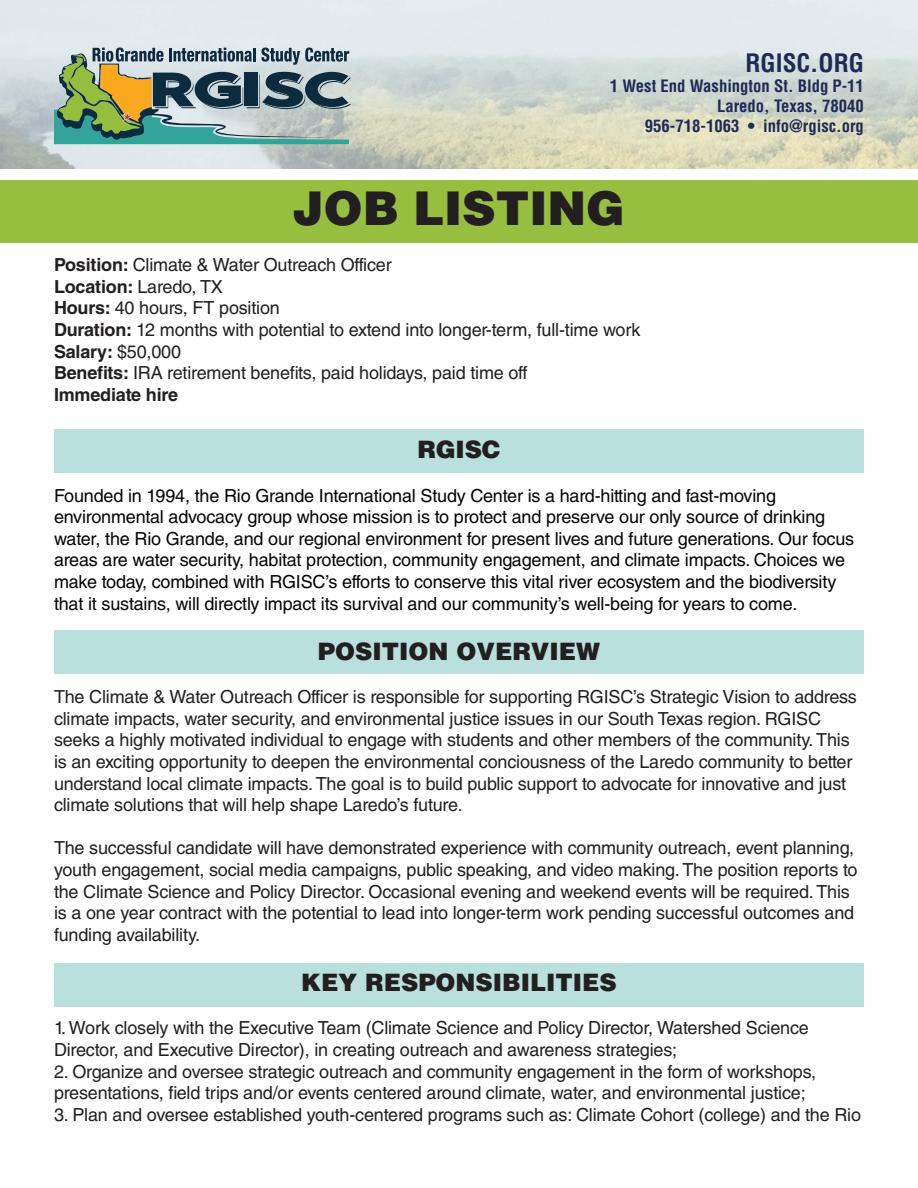
<style>
.page{position:relative;width:918px;height:1188px;background:#fff}
.page>*{position:absolute;margin:0;border:0;box-sizing:border-box;transform-origin:0 0}
.t1{font:900 46.5px "Helvetica LT Std";color:#231f20}
.t2{font:700 condensed 24.75px "Helvetica LT Std";color:#1f2a57}
.t3{font:900 24px "Helvetica LT Std";color:#231f20}
.Normal__Web{font:18px/21.6px "Helvetica LT Std";letter-spacing:-.01em;color:#231f20}
.t4{font:18px/21.6px "Helvetica LT Std";letter-spacing:-.01em;color:#050505}
.t5{font:700 18px "Helvetica LT Std";letter-spacing:-.01em;color:#231f20}
.t6{font:700 condensed 16.65px "Helvetica LT Std";color:#1f2a57}
.s1{font-weight:700}
.s2{font-weight:400}
</style>
<div class="page">
<div style="left:54px;top:963px;width:810px;height:44px;background:#b9e0dc"></div>
<div style="left:54px;top:430px;width:810px;height:43px;background:#b9e0dc"></div>
<div style="left:54px;top:630px;width:810px;height:44px;background:#b9e0dc"></div>
<div style="left:0;top:181px;width:918px;height:62px;background:#96be3f"></div>
<img style="left:0;top:0;width:918px;height:168px">
<svg style="left:54px;top:48px;width:297px;height:96px;background:#849c8f"></svg>
<p class="t2" style="left:745px;top:47px;width:120px">RGISC.ORG</p>
<p class="t6" style="left:610px;top:75px;width:256px">1 West End Washington St. Bldg P-11</p>
<p class="t6" style="left:717px;top:95px;width:148px">Laredo, Texas, 78040</p>
<p class="t6" style="left:645px;top:115px;width:221px">956-718-1063 • info@rgisc.org</p>
<p class="t1" style="left:293px;top:178px;width:334px">JOB LISTING</p>
<p class="Normal__Web" style="left:54px;top:254px;width:339px"><span class="s1">Position:</span> Climate &amp; Water Outreach Officer</p>
<p class="t5" style="left:54px;top:275px;width:170px">Location: <span class="s2">Laredo, TX</span></p>
<p class="Normal__Web" style="left:54px;top:297px;width:227px"><span class="s1">Hours:</span> 40 hours, FT position</p>
<p class="Normal__Web" style="left:54px;top:319px;width:588px"><span class="s1">Duration:</span> 12 months with potential to extend into longer-term, full-time work</p>
<p class="t5" style="left:54px;top:340px;width:129px">Salary: <span class="s2">$50,000</span></p>
<p class="Normal__Web" style="left:54px;top:362px;width:475px"><span class="s1">Benefits:</span> IRA retirement benefits, paid holidays, paid time off</p>
<p class="t5" style="left:54px;top:383px;width:126px">Immediate hire</p>
<p class="t3" style="left:417px;top:434px;width:85px">RGISC</p>
<p class="t4" style="left:54px;top:484px;width:802px">Founded in 1994, the Rio Grande International Study Center is a hard-hitting and fast-moving environmental advocacy group whose mission is to protect and preserve our only source of drinking water, the Rio Grande, and our regional environment for present lives and future generations. Our focus areas are water security, habitat protection, community engagement, and climate impacts. Choices we make today, combined with RGISC’s efforts to conserve this vital river ecosystem and the biodiversity that it sustains, will directly impact its survival and our community’s well-being for years to come.</p>
<p class="t3" style="left:318px;top:636px;width:284px">POSITION OVERVIEW</p>
<p class="Normal__Web" style="left:54px;top:686px;width:804px">The Climate &amp; Water Outreach Officer is responsible for supporting RGISC’s Strategic Vision to address climate impacts, water security, and environmental justice issues in our South Texas region. RGISC seeks a highly motivated individual to engage with students and other members of the community. This is an exciting opportunity to deepen the environmental conciousness of the Laredo community to better understand local climate impacts. The goal is to build public support to advocate for innovative and just climate solutions that will help shape Laredo’s future.</p>
<p class="Normal__Web" style="left:54px;top:837px;width:805px">The successful candidate will have demonstrated experience with community outreach, event planning, youth engagement, social media campaigns, public speaking, and video making. The position reports to the Climate Science and Policy Director. Occasional evening and weekend events will be required. This is a one year contract with the potential to lead into longer-term work pending successful outcomes and funding availability.</p>
<p class="t3" style="left:301px;top:967px;width:317px">KEY RESPONSIBILITIES</p>
<p class="Normal__Web" style="left:54px;top:1017px;width:756px">1. Work closely with the Executive Team (Climate Science and Policy Director, Watershed Science<br>Director, and Executive Director), in creating outreach and awareness strategies;</p>
<p class="Normal__Web" style="left:54px;top:1060px;width:764px">2. Organize and oversee strategic outreach and community engagement in the form of workshops, presentations, field trips and/or events centered around climate, water, and environmental justice;</p>
<p class="Normal__Web" style="left:54px;top:1104px;width:809px">3. Plan and oversee established youth-centered programs such as: Climate Cohort (college) and the Rio</p>
</div>
